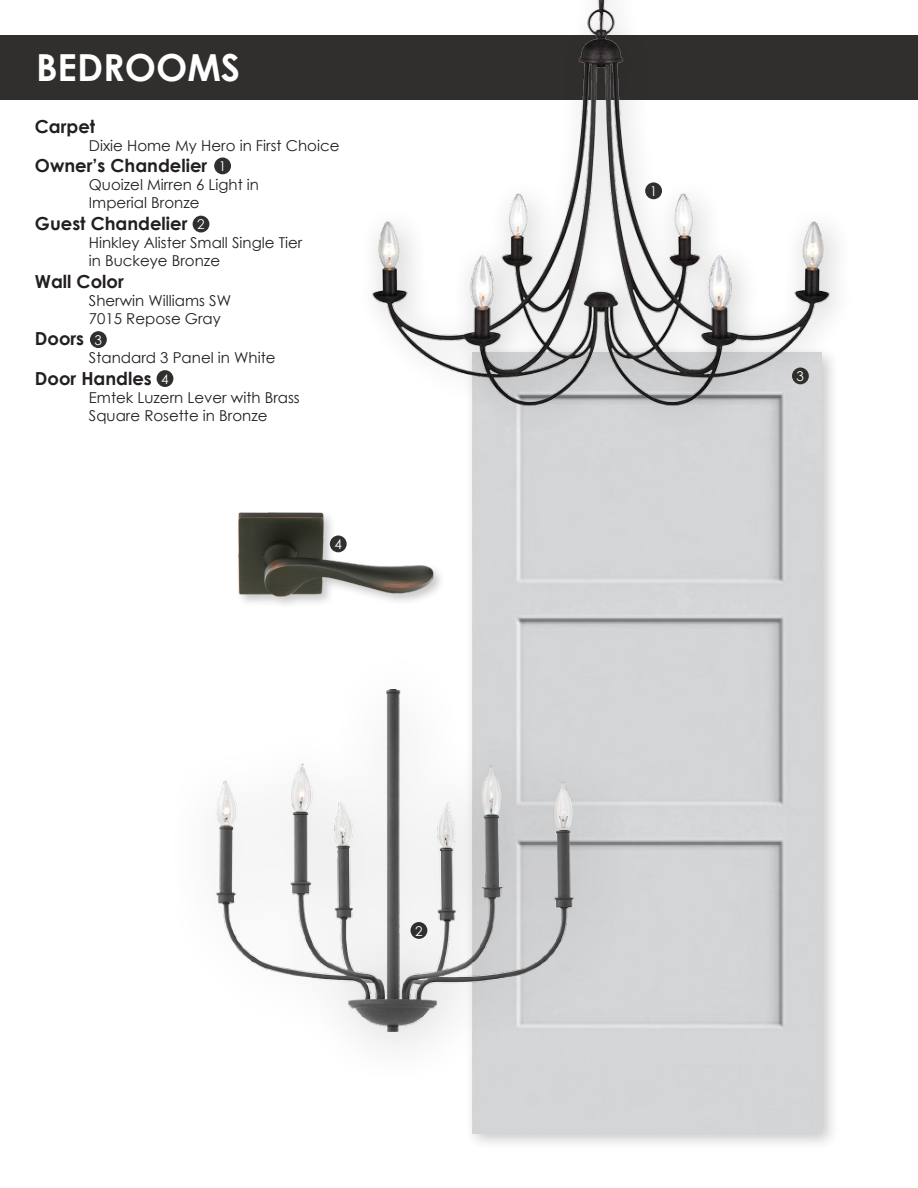
<style>
.page{position:relative;width:918px;height:1188px;background:#fff}
.page>*{position:absolute;margin:0;border:0;box-sizing:border-box;transform-origin:0 0}
.t1{font:700 37.35px "Century Gothic";color:#fff}
.t2{font:700 18px "Century Gothic";color:#231f20}
.t3{font:15px "Century Gothic";color:#231f20}
.t4{font:13.5px "Century Gothic";color:#fff}
</style>
<div class="page">
<div style="left:0;top:35px;width:918px;height:65px;background:#302f2d"></div>
<div style="left:465px;top:345px;width:374px;height:806px;background:#231f20;opacity:.24"></div>
<div style="left:473px;top:436px;width:349px;height:697px;background:#d4d5d7"></div>
<div style="left:236px;top:510px;width:210px;height:99px;background:#231f20;opacity:.24"></div>
<img style="left:238px;top:512px;width:196px;height:85px">
<div style="left:165px;top:641px;width:469px;height:449px;background:#231f20;opacity:.24"></div>
<img style="left:214px;top:689px;width:361px;height:343px">
<div style="left:354px;top:0;width:504px;height:436px;background:#231f20;opacity:.24"></div>
<img style="left:368px;top:0;width:465px;height:416px">
<div style="left:214px;top:157px;width:17px;height:17px;background:#2f2f2d;border-radius:50%"></div>
<div style="left:645px;top:182px;width:17px;height:17px;background:#2f2f2d;border-radius:50%"></div>
<div style="left:193px;top:216px;width:16px;height:16px;background:#2f2f2d;border-radius:50%"></div>
<div style="left:411px;top:922px;width:16px;height:17px;background:#2f2f2d;border-radius:50%"></div>
<div style="left:90px;top:331px;width:17px;height:17px;background:#2f2f2d;border-radius:50%"></div>
<div style="left:792px;top:368px;width:17px;height:16px;background:#2f2f2d;border-radius:50%"></div>
<div style="left:157px;top:370px;width:16px;height:17px;background:#2f2f2d;border-radius:50%"></div>
<div style="left:330px;top:536px;width:17px;height:16px;background:#2f2f2d;border-radius:50%"></div>
<p class="t1" style="left:36px;top:40px;width:206px">BEDROOMS</p>
<p class="t2" style="left:35px;top:113px;width:62px">Carpet</p>
<p class="t3" style="left:89px;top:135px;width:252px">Dixie Home My Hero in First Choice</p>
<p class="t2" style="left:35px;top:152px;width:174px">Owner’s Chandelier</p>
<p class="t3" style="left:89px;top:174px;width:172px">Quoizel Mirren 6 Light in</p>
<p class="t3" style="left:89px;top:192px;width:112px">Imperial Bronze</p>
<p class="t2" style="left:35px;top:210px;width:154px">Guest Chandelier</p>
<p class="t3" style="left:89px;top:232px;width:215px">Hinkley Alister Small Single Tier</p>
<p class="t3" style="left:89px;top:250px;width:133px">in Buckeye Bronze</p>
<p class="t2" style="left:35px;top:267px;width:90px">Wall Color</p>
<p class="t3" style="left:89px;top:290px;width:144px">Sherwin Williams SW</p>
<p class="t3" style="left:89px;top:308px;width:133px">7015 Repose Gray</p>
<p class="t2" style="left:35px;top:325px;width:51px">Doors</p>
<p class="t3" style="left:89px;top:347px;width:188px">Standard 3 Panel in White</p>
<p class="t2" style="left:35px;top:365px;width:118px">Door Handles</p>
<p class="t3" style="left:89px;top:387px;width:212px">Emtek Luzern Lever with Brass</p>
<p class="t3" style="left:89px;top:405px;width:180px">Square Rosette in Bronze</p>
<p class="t4" style="left:219px;top:157px;width:9px">1</p>
<p class="t4" style="left:650px;top:182px;width:9px">1</p>
<p class="t4" style="left:197px;top:215px;width:9px">2</p>
<p class="t4" style="left:95px;top:330px;width:9px">3</p>
<p class="t4" style="left:161px;top:369px;width:9px">4</p>
<p class="t4" style="left:797px;top:367px;width:9px">3</p>
<p class="t4" style="left:334px;top:535px;width:9px">4</p>
<p class="t4" style="left:415px;top:921px;width:9px">2</p>
</div>
